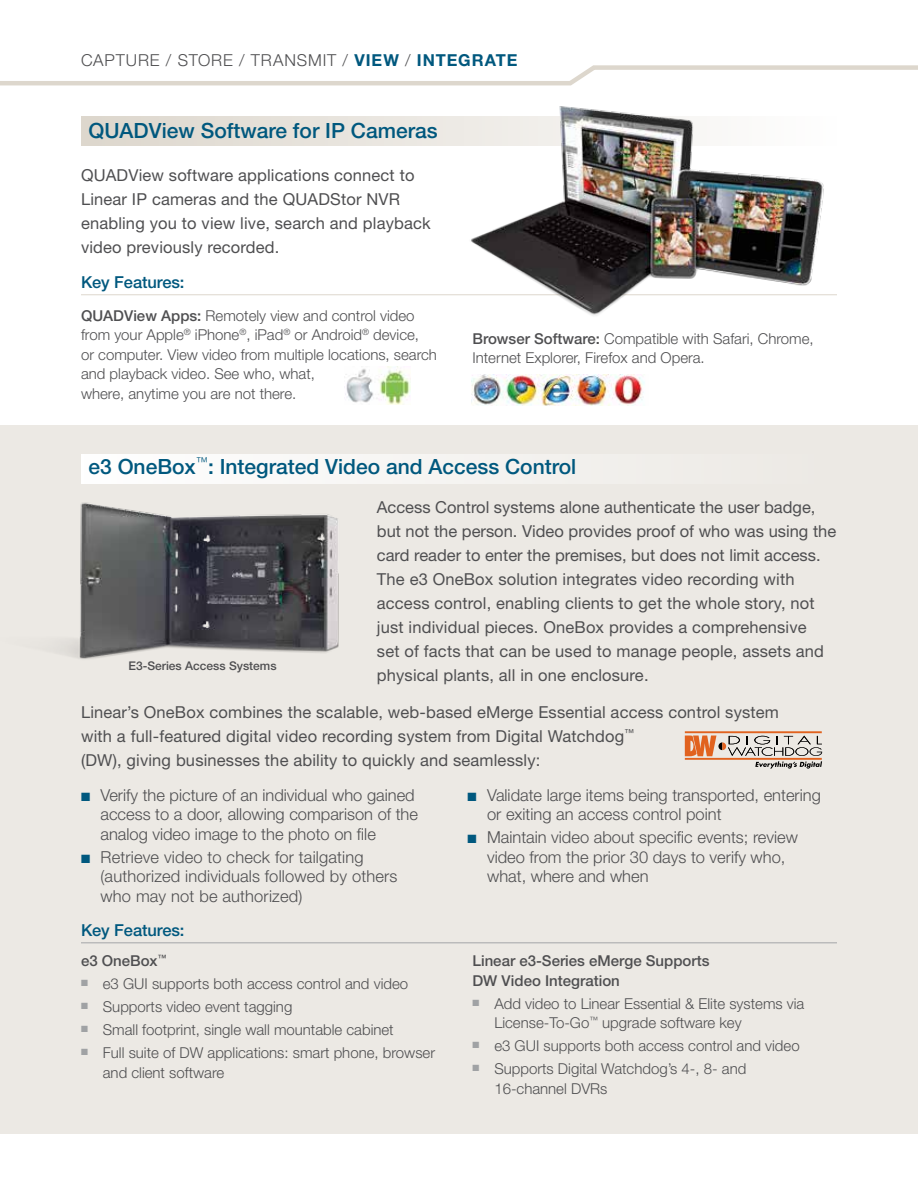
<style>
.page{position:relative;width:918px;height:1188px;background:#fff}
.page>*{position:absolute;margin:0;border:0;box-sizing:border-box;transform-origin:0 0}
.t1{font:500 21px "Helvetica Neue LT Std";color:#00587e}
.t2{font:16.5px/24px "Helvetica Neue LT Std";letter-spacing:.01em;color:#4f4f51}
.t3{font:300 16.5px/19.5px "Helvetica Neue LT Std";color:#4f4f51}
.t4{font:300 16.5px "Helvetica Neue LT Pro";letter-spacing:.055em;color:#4f4f51}
.t5{font:500 16.5px "Helvetica Neue LT Std";letter-spacing:-.005em;color:#00587e}
.t6{font:300 15px/19.5px "Helvetica Neue LT Std";color:#4f4f51}
.t7{font:500 15px/19.5px "Helvetica Neue LT Std";color:#4f4f51}
.t8{font:500 12px "Helvetica Neue LT Std";color:#4f4f51}
.s1{font-weight:700;color:#00587e}
.s2{font-weight:500}
.s3{color:#00587e}
</style>
<div class="page">
<div style="left:0;top:426px;width:918px;height:708px;background:#ece9e4"></div>
<svg style="left:0;top:65px;width:918px;height:21px"></svg>
<hr style="left:81px;top:942px;width:756px;height:1px;background:#a3a5a8">
<div style="left:81px;top:116px;width:756px;height:30px;background:#e5e0d9"></div>
<img style="left:59px;top:502px;width:280px;height:157px">
<hr style="left:685px;top:731px;width:137px;height:2px;background:#f36c23">
<svg style="left:685px;top:736px;width:137px;height:33px"></svg>
<hr style="left:81px;top:294px;width:756px;height:1px;background:#ddd7cd">
<img style="left:471px;top:374px;width:174px;height:32px">
<img style="left:344px;top:366px;width:66px;height:38px">
<img style="left:455px;top:78px;width:385px;height:238px">
<div style="left:81px;top:454px;width:756px;height:30px;background:linear-gradient(to right,#fffeff,#ece9e4)"></div>
<p class="t4" style="left:81px;top:50px;width:438px">CAPTURE / STORE / TRANSMIT / <span class="s1">VIEW</span> / <span class="s1">INTEGRATE</span></p>
<p class="t1" style="left:88px;top:118px;width:32px">QUAD</p>
<p class="t1" style="left:149px;top:118px;width:290px">View Software for IP Cameras</p>
<p class="t2" style="left:81px;top:163px;width:351px">QUADView software applications connect to Linear IP cameras and the QUADStor NVR enabling you to view live, search and playback video previously recorded.</p>
<p class="t5" style="left:81px;top:272px;width:105px">Key Features:</p>
<p class="t7" style="left:81px;top:305px;width:23px">QUAD</p>
<p class="t6" style="left:81px;top:305px;width:358px;text-indent:43px"><span class="s2">View Apps:</span> Remotely view and control video from your Apple<sup>®</sup> iPhone<sup>®</sup>, iPad<sup>®</sup> or Android<sup>®</sup> device,<br>or computer. View video from multiple locations, search and playback video. See who, what,<br>where, anytime you are not there.</p>
<p class="t6" style="left:473px;top:328px;width:343px"><span class="s2">Browser Software:</span> Compatible with Safari, Chrome,<br>Internet Explorer, Firefox and Opera.</p>
<p class="t1" style="left:88px;top:454px;width:489px">e3 OneBox<sup>™</sup>: Integrated Video and Access Control</p>
<p class="t8" style="left:129px;top:659px;width:150px">E3-Series Access Systems</p>
<p class="t2" style="left:377px;top:495px;width:461px">Access Control systems alone authenticate the user badge, but not the person. Video provides proof of who was using the card reader to enter the premises, but does not limit access.<br>The e3 OneBox solution integrates video recording with access control, enabling clients to get the whole story, not just individual pieces. OneBox provides a comprehensive<br>set of facts that can be used to manage people, assets and physical plants, all in one enclosure.</p>
<p class="t2" style="left:81px;top:700px;width:699px">Linear’s OneBox combines the scalable, web-based eMerge Essential access control system with a full-featured digital video recording system from Digital Watchdog<sup>™<br></sup>(DW), giving businesses the ability to quickly and seamlessly:</p>
<p class="t3" style="left:100px;top:785px;width:319px;text-indent:-19px"><span class="s3">■</span> Verify the picture of an individual who gained access to a door, allowing comparison of the analog video image to the photo on file</p>
<p class="t3" style="left:101px;top:847px;width:299px;text-indent:-20px"><span class="s3">■</span> Retrieve video to check for tailgating (authorized individuals followed by others who may not be authorized)</p>
<p class="t5" style="left:81px;top:920px;width:105px">Key Features:</p>
<p class="t7" style="left:81px;top:951px;width:87px">e3 OneBox<sup>™</sup></p>
<p class="t6" style="left:81px;top:974px;width:329px"><sup>■</sup> e3 GUI supports both access control and video</p>
<p class="t6" style="left:81px;top:997px;width:213px"><sup>■</sup> Supports video event tagging</p>
<p class="t6" style="left:81px;top:1020px;width:314px"><sup>■</sup> Small footprint, single wall mountable cabinet</p>
<p class="t6" style="left:103px;top:1043px;width:334px;text-indent:-22px"><sup>■</sup> Full suite of DW applications: smart phone, browser and client software</p>
<p class="t3" style="left:487px;top:785px;width:335px;text-indent:-19px"><span class="s3">■</span> Validate large items being transported, entering or exiting an access control point</p>
<p class="t3" style="left:487px;top:827px;width:312px;text-indent:-19px"><span class="s3">■</span> Maintain video about specific events; review video from the prior 30 days to verify who, what, where and when</p>
<p class="t7" style="left:472px;top:951px;width:239px">Linear e3-Series eMerge Supports<br>DW Video Integration</p>
<p class="t6" style="left:494px;top:993px;width:312px;text-indent:-22px"><sup>■</sup> Add video to Linear Essential &amp; Elite systems via<br>License-To-Go<sup>™</sup> upgrade software key</p>
<p class="t6" style="left:472px;top:1036px;width:329px"><sup>■</sup> e3 GUI supports both access control and video</p>
<p class="t6" style="left:494px;top:1059px;width:253px;text-indent:-22px"><sup>■</sup> Supports Digital Watchdog’s 4-, 8- and<br>16-channel DVRs</p>
</div>
